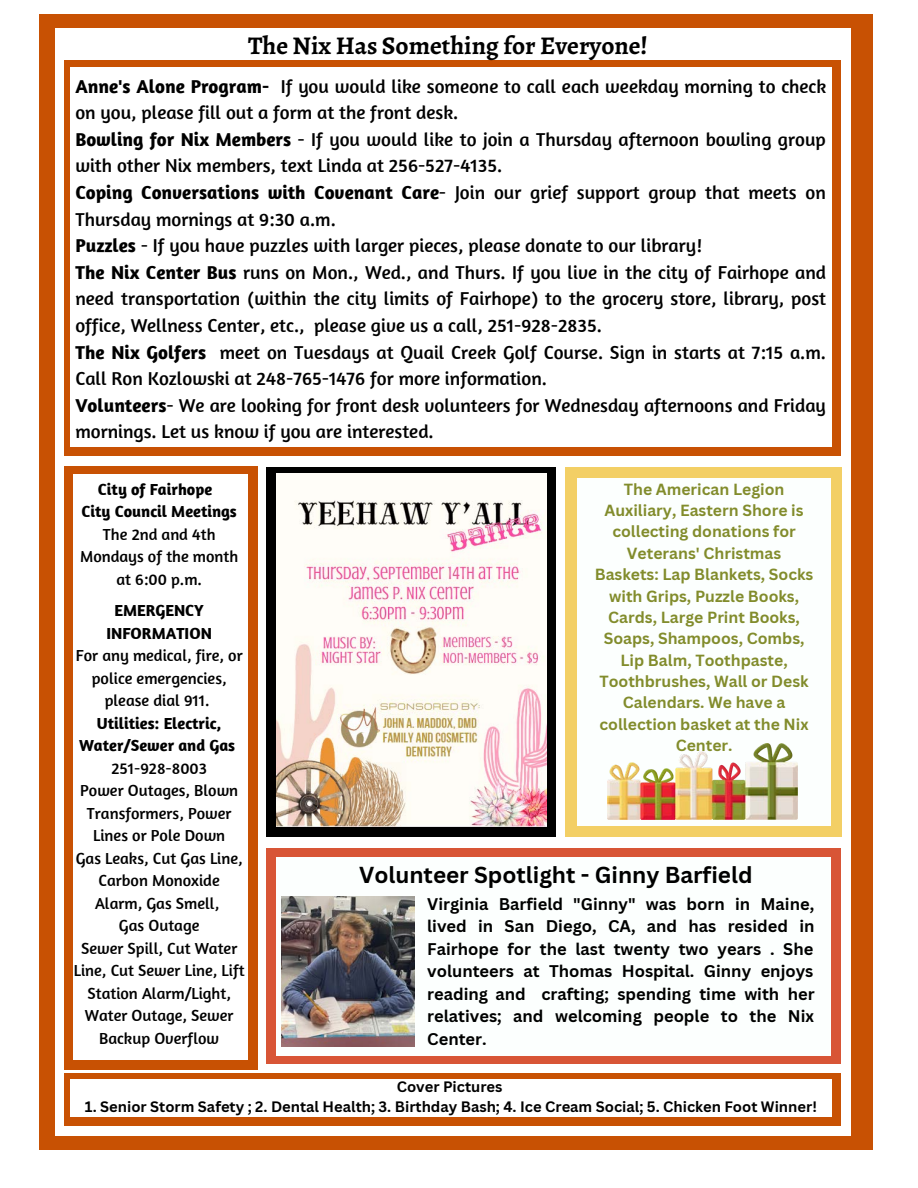
<style>
.page{position:relative;width:918px;height:1188px;background:#fff}
.page>*{position:absolute;margin:0;border:0;box-sizing:border-box;transform-origin:0 0}
.t1{font:700 25.5px "Alegreya";color:#000}
.t2{font:700 22.5px "Canva Sans";color:#000}
.t3{font:19.05px/26.5px "Amaranth";color:#000}
.t4{font:700 16.5px/22.5px "Canva Sans";color:#000;text-align:justify}
.t5{font:16.35px/22.5px "Amaranth";color:#000;text-align:center}
.t6{font:700 16.35px/22.5px "Amaranth";color:#000;text-align:center}
.t7{font:700 15.75px/21.3px "Canva Sans";color:#828c2c;text-align:center}
.t8{font:700 14.7px "Canva Sans";color:#000}
.s1{font-weight:700}
</style>
<div class="page">
<div style="left:39px;top:15px;width:833px;height:1135px;background:#c85103"></div>
<div style="left:55px;top:29px;width:796px;height:1107px;background:#fff"></div>
<div style="left:64px;top:61px;width:777px;height:395px;background:#c85103"></div>
<div style="left:71px;top:67px;width:761px;height:380px;background:#fff"></div>
<div style="left:64px;top:467px;width:194px;height:603px;background:#c85103"></div>
<div style="left:73px;top:474px;width:175px;height:585px;background:#fff"></div>
<div style="left:64px;top:1073px;width:777px;height:53px;background:#c85103"></div>
<div style="left:71px;top:1079px;width:761px;height:38px;background:#fff"></div>
<div style="left:267px;top:467px;width:289px;height:370px;background:#000"></div>
<img style="left:276px;top:474px;width:270px;height:352px">
<div style="left:565px;top:467px;width:276px;height:370px;background:#f3cf65"></div>
<div style="left:577px;top:478px;width:254px;height:348px;background:#fcfffe"></div>
<img style="left:608px;top:744px;width:190px;height:75px">
<div style="left:267px;top:848px;width:574px;height:215px;background:#d85536"></div>
<div style="left:276px;top:857px;width:555px;height:199px;background:#fcfffe"></div>
<img style="left:281px;top:897px;width:134px;height:149px">
<p class="t1" style="left:248px;top:28px;width:401px">The Nix Has Something for Everyone!</p>
<p class="t3" style="left:75px;top:72px;width:752px"><span class="s1">Anne's Alone Program-</span> If you would like someone to call each weekday morning to check on you, please fill out a form at the front desk.</p>
<p class="t3" style="left:75px;top:125px;width:752px"><span class="s1">Bowling for Nix Members</span> - If you would like to join a Thursday afternoon bowling group with other Nix members, text Linda at 256-527-4135.</p>
<p class="t3" style="left:75px;top:179px;width:752px"><span class="s1">Coping Conversations with Covenant Care</span>- Join our grief support group that meets on<br>Thursday mornings at 9:30 a.m.</p>
<p class="t3" style="left:75px;top:232px;width:628px"><span class="s1">Puzzles</span> - If you have puzzles with larger pieces, please donate to our library!</p>
<p class="t3" style="left:75px;top:258px;width:752px;text-align:justify"><span class="s1">The Nix Center Bus</span> runs on Mon., Wed., and Thurs. If you live in the city of Fairhope and need transportation (within the city limits of Fairhope) to the grocery store, library, post office, Wellness Center, etc., please give us a call, 251-928-2835.</p>
<p class="t3" style="left:75px;top:338px;width:752px"><span class="s1">The Nix Golfers</span> meet on Tuesdays at Quail Creek Golf Course. Sign in starts at 7:15 a.m.<br>Call Ron Kozlowski at 248-765-1476 for more information.</p>
<p class="t3" style="left:75px;top:391px;width:752px"><span class="s1">Volunteers</span>- We are looking for front desk volunteers for Wednesday afternoons and Friday mornings. Let us know if you are interested.</p>
<p class="t6" style="left:98px;top:477px;width:116px">City of Fairhope</p>
<p class="t6" style="left:82px;top:500px;width:157px">City Council Meetings</p>
<p class="t5" style="left:80px;top:522px;width:160px">The 2nd and 4th<br>Mondays of the month at 6:00 p.m.</p>
<p class="t6" style="left:106px;top:599px;width:107px">EMERGENCY<br>INFORMATION</p>
<p class="t5" style="left:76px;top:644px;width:169px">For any medical, fire, or police emergencies, please dial 911.</p>
<p class="t6" style="left:79px;top:711px;width:158px">Utilities: Electric,<br>Water/Sewer and Gas</p>
<p class="t5" style="left:112px;top:756px;width:97px">251-928-8003</p>
<p class="t5" style="left:80px;top:779px;width:160px">Power Outages, Blown<br>Transformers, Power<br>Lines or Pole Down</p>
<p class="t5" style="left:76px;top:846px;width:169px">Gas Leaks, Cut Gas Line,<br>Carbon Monoxide<br>Alarm, Gas Smell,</p>
<p class="t5" style="left:119px;top:914px;width:82px">Gas Outage</p>
<p class="t5" style="left:74px;top:936px;width:172px">Sewer Spill, Cut Water<br>Line, Cut Sewer Line, Lift<br>Station Alarm/Light,<br>Water Outage, Sewer<br>Backup Overflow</p>
<p class="t7" style="left:595px;top:478px;width:220px">The American Legion<br>Auxiliary, Eastern Shore is collecting donations for<br>Veterans' Christmas<br>Baskets: Lap Blankets, Socks with Grips, Puzzle Books,<br>Cards, Large Print Books,<br>Soaps, Shampoos, Combs,<br>Lip Balm, Toothpaste,<br>Toothbrushes, Wall or Desk<br>Calendars. We have a collection basket at the Nix<br>Center.</p>
<p class="t2" style="left:359px;top:859px;width:395px">Volunteer Spotlight - Ginny Barfield</p>
<p class="t4" style="left:427px;top:892px;width:389px">Virginia Barfield "Ginny" was born in Maine, lived in San Diego, CA, and has resided in Fairhope for the last twenty two years . She volunteers at Thomas Hospital. Ginny enjoys reading and crafting; spending time with her relatives; and welcoming people to the Nix Center.</p>
<p class="t8" style="left:397px;top:1076px;width:107px">Cover Pictures</p>
<p class="t8" style="left:85px;top:1096px;width:734px">1. Senior Storm Safety ; 2. Dental Health; 3. Birthday Bash; 4. Ice Cream Social; 5. Chicken Foot Winner!</p>
</div>
